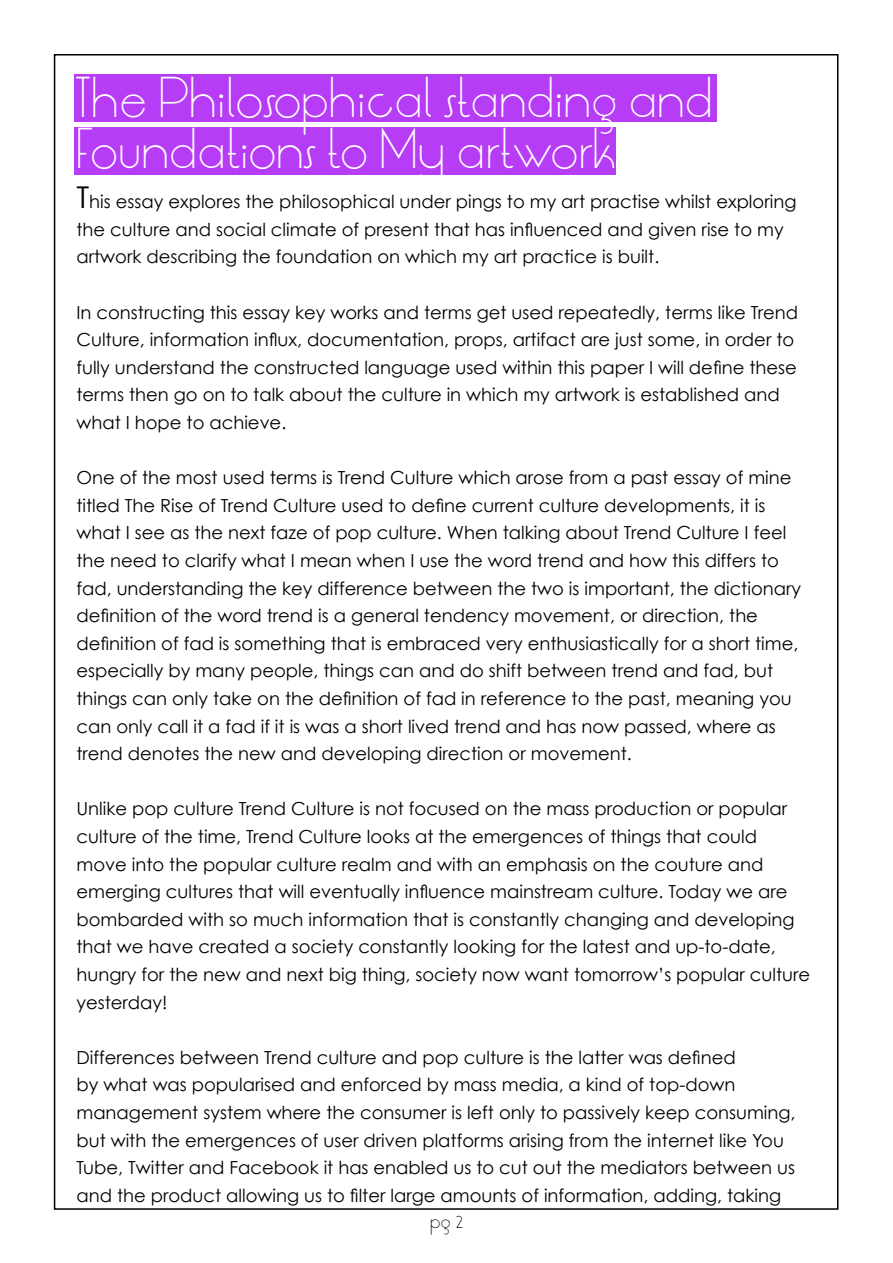
<style>
.page{position:relative;width:893px;height:1263px;background:#fff}
.page>*{position:absolute;margin:0;border:0;box-sizing:border-box;transform-origin:0 0}
.t1{font:300 45px/51.6px "LT Oksana";color:#fff}
.t2{font:18px/27.6px "Century Gothic";color:#000}
.t3{font:300 17.1px "LT Oksana";color:#000}
.s1{font-size:30px}
</style>
<div class="page">
<div style="left:74px;top:127px;width:542px;height:48px;background:#b73cf5"></div>
<div style="left:74px;top:74px;width:642px;height:47px;background:#b73cf5"></div>
<h1 class="t1" style="left:75px;top:73px;width:639px">The Philosophical standing and<br>Foundations to My artwork</h1>
<p class="t2" style="left:76px;top:188px;width:721px"><span class="s1">T</span>his essay explores the philosophical under pings to my art practise whilst exploring the culture and social climate of present that has influenced and given rise to my artwork describing the foundation on which my art practice is built.</p>
<p class="t2" style="left:76px;top:298px;width:723px">In constructing this essay key works and terms get used repeatedly, terms like Trend Culture, information influx, documentation, props, artifact are just some, in order to fully understand the constructed language used within this paper I will define these terms then go on to talk about the culture in which my artwork is established and what I hope to achieve.</p>
<p class="t2" style="left:76px;top:464px;width:726px">One of the most used terms is Trend Culture which arose from a past essay of mine titled The Rise of Trend Culture used to define current culture developments, it is what I see as the next faze of pop culture. When talking about Trend Culture I feel the need to clarify what I mean when I use the word trend and how this differs to fad, understanding the key difference between the two is important, the dictionary definition of the word trend is a general tendency movement, or direction, the definition of fad is something that is embraced very enthusiastically for a short time, especially by many people, things can and do shift between trend and fad, but things can only take on the definition of fad in reference to the past, meaning you can only call it a fad if it is was a short lived trend and has now passed, where as trend denotes the new and developing direction or movement.</p>
<p class="t2" style="left:76px;top:795px;width:735px">Unlike pop culture Trend Culture is not focused on the mass production or popular culture of the time, Trend Culture looks at the emergences of things that could move into the popular culture realm and with an emphasis on the couture and emerging cultures that will eventually influence mainstream culture. Today we are bombarded with so much information that is constantly changing and developing that we have created a society constantly looking for the latest and up-to-date, hungry for the new and next big thing, society now want tomorrow’s popular culture yesterday!</p>
<p class="t2" style="left:76px;top:1043px;width:721px">Differences between Trend culture and pop culture is the latter was defined<br>by what was popularised and enforced by mass media, a kind of top-down management system where the consumer is left only to passively keep consuming, but with the emergences of user driven platforms arising from the internet like You Tube, Twitter and Facebook it has enabled us to cut out the mediators between us and the product allowing us to filter large amounts of information, adding, taking</p>
<p class="t3" style="left:430px;top:1208px;width:36px">pg 2</p>
</div>
